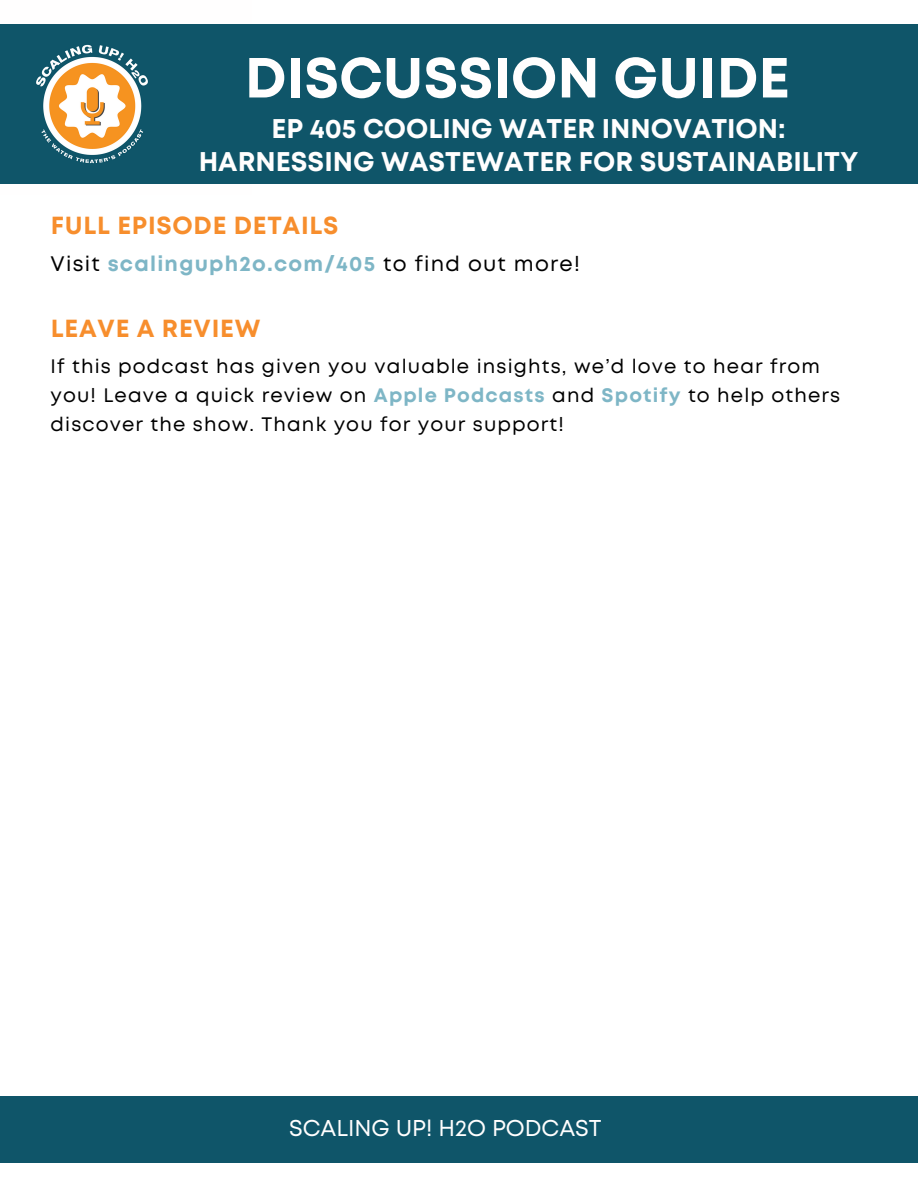
<style>
.page{position:relative;width:918px;height:1188px;background:#fff}
.page>*{position:absolute;margin:0;border:0;box-sizing:border-box;transform-origin:0 0}
.t1{font:700 56.4px "Mont";color:#fffefe}
.t2{font:700 27px/32.7px "Mont";color:#fffefe;text-align:center}
.t3{font:700 24.75px "Mont";letter-spacing:.03em;color:#f78e2d}
.t4{font:22.8px "Mont";color:#fffefe}
.t5{font:700 21px "Mont";letter-spacing:.06em;color:#7eb6c6}
.t6{font:19.5px/29.2px "Mont";letter-spacing:.06em;color:#000}
.s1{font-weight:400;color:#000}
.s2{font-weight:700;color:#7eb6c6}
</style>
<div class="page">
<div style="left:0;top:25px;width:918px;height:159px;background:#0f5569"></div>
<img style="left:36px;top:44px;width:112px;height:120px">
<div style="left:0;top:1096px;width:918px;height:67px;background:#0f5569"></div>
<h1 class="t1" style="left:245px;top:57px;width:547px">DISCUSSION GUIDE</h1>
<p class="t2" style="left:199px;top:114px;width:661px">EP 405 COOLING WATER INNOVATION:<br>HARNESSING WASTEWATER FOR SUSTAINABILITY</p>
<p class="t3" style="left:51px;top:216px;width:289px">FULL EPISODE DETAILS</p>
<h2 class="t5" style="left:51px;top:255px;width:531px"><span class="s1">Visit</span> scalinguph2o.com/405 <span class="s1">to find out more!</span></h2>
<p class="t3" style="left:51px;top:319px;width:211px">LEAVE A REVIEW</p>
<h2 class="t6" style="left:51px;top:353px;width:791px">If this podcast has given you valuable insights, we’d love to hear from you! Leave a quick review on <span class="s2">Apple Podcasts</span> and <span class="s2">Spotify</span> to help others discover the show. Thank you for your support!</h2>
<h2 class="t4" style="left:289px;top:1119px;width:314px">SCALING UP! H2O PODCAST</h2>
</div>
